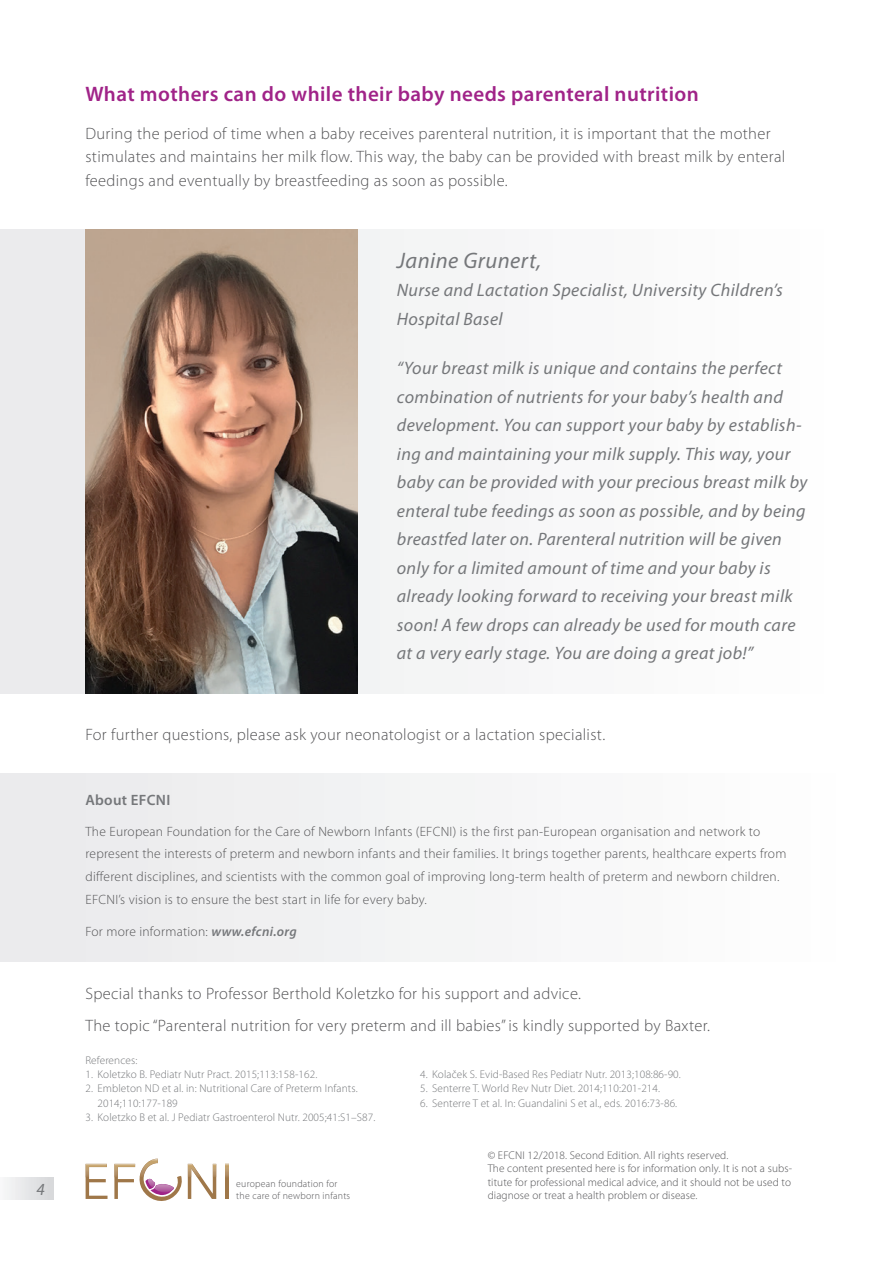
<style>
.page{position:relative;width:893px;height:1263px;background:#fff}
.page>*{position:absolute;margin:0;border:0;box-sizing:border-box;transform-origin:0 0}
.t1{font:italic 22.5px "Myriad Pro";letter-spacing:.02em;color:#75777a}
.t2{font:600 21px "Myriad Pro";letter-spacing:.02em;color:#a02388}
.t3{font:italic 18px/28.5px "Myriad Pro";letter-spacing:.02em;color:#75777a}
.t4{font:italic 17.1px "Myriad Pro";color:#75777a}
.t5{font:300 16.5px/23.2px "Myriad Pro";letter-spacing:.02em;color:#535355}
.t6{font:600 15px "Myriad Pro";letter-spacing:.02em;color:#75777a}
.t7{font:300 13.5px/22.8px "Myriad Pro";letter-spacing:.02em;color:#535355}
.t8{font:300 11.25px/14.2px "Myriad Pro";letter-spacing:.01em;color:#75777a}
.t9{font:300 11.25px/13.5px "Myriad Pro";letter-spacing:.01em;color:#535355}
.t10{font:300 10.05px/12.1px "Myriad Pro";letter-spacing:.025em;color:#535355}
.s1{font-weight:600;font-style:italic;color:#75777a}
</style>
<div class="page">
<div style="left:0;top:774px;width:893px;height:187px;background:#f4f5f5"></div>
<svg style="left:86px;top:1177px;width:22px;height:22px"></svg>
<img style="left:86px;top:1164px;width:21px;height:13px">
<svg style="left:114px;top:1158px;width:102px;height:43px"></svg>
<hr style="left:226px;top:1164px;width:3px;height:35px;background:#9f7749">
<img style="left:188px;top:1164px;width:28px;height:13px">
<svg style="left:226px;top:1164px;width:3px;height:13px"></svg>
<div style="left:0;top:1177px;width:54px;height:22px;background:linear-gradient(to right,#f8f8f9,#d6d7d9)"></div>
<div style="left:0;top:230px;width:893px;height:463px;background:linear-gradient(to bottom,#f7f7f8,#f7f7f8)"></div>
<img style="left:85px;top:230px;width:272px;height:463px">
<p class="t4" style="left:36px;top:1178px;width:10px">4</p>
<p class="t2" style="left:85px;top:81px;width:615px">What mothers can do while their baby needs parenteral nutrition</p>
<p class="t5" style="left:85px;top:122px;width:701px">During the period of time when a baby receives parenteral nutrition, it is important that the mother stimulates and maintains her milk flow. This way, the baby can be provided with breast milk by enteral feedings and eventually by breastfeeding as soon as possible.</p>
<p class="t1" style="left:397px;top:246px;width:146px">Janine Grunert,</p>
<p class="t3" style="left:397px;top:276px;width:387px">Nurse and Lactation Specialist, University Children’s<br>Hospital Basel</p>
<p class="t3" style="left:397px;top:354px;width:412px">“Your breast milk is unique and contains the perfect combination of nutrients for your baby’s health and development. You can support your baby by establish&shy;ing and maintaining your milk supply. This way, your baby can be provided with your precious breast milk by enteral tube feedings as soon as possible, and by being breastfed later on. Parenteral nutrition will be given only for a limited amount of time and your baby is already looking forward to receiving your breast milk soon! A few drops can already be used for mouth care at a very early stage. You are doing a great job!”</p>
<p class="t5" style="left:85px;top:723px;width:521px">For further questions, please ask your neonatologist or a lactation specialist.</p>
<p class="t6" style="left:85px;top:790px;width:86px">About EFCNI</p>
<p class="t7" style="left:85px;top:820px;width:702px">The European Foundation for the Care of Newborn Infants (EFCNI) is the first pan-European organisation and network to represent the interests of preterm and newborn infants and their families. It brings together parents, healthcare experts from different disciplines, and scientists with the common goal of improving long-term health of preterm and newborn children.<br>EFCNI’s vision is to ensure the best start in life for every baby.</p>
<p class="t7" style="left:85px;top:920px;width:213px">For more information: <span class="s1">www.efcni.org</span></p>
<p class="t5" style="left:85px;top:977px;width:626px;line-height:31.8px">Special thanks to Professor Berthold Koletzko for his support and advice.<br>The topic “Parenteral nutrition for very preterm and ill babies” is kindly supported by Baxter.</p>
<p class="t8" style="left:85px;top:1053px;width:53px">References:</p>
<p class="t8" style="left:85px;top:1067px;width:233px">1. Koletzko B. Pediatr Nutr Pract. 2015;113:158-162.</p>
<p class="t8" style="left:97px;top:1081px;width:262px;text-indent:-12px">2. Embleton ND et al. in: Nutritional Care of Preterm Infants.<br>2014;110:177-189</p>
<p class="t8" style="left:85px;top:1110px;width:291px">3. Koletzko B et al. J Pediatr Gastroenterol Nutr. 2005;41:S1–S87.</p>
<p class="t10" style="left:236px;top:1177px;width:115px">european foundation for the care of newborn infants</p>
<p class="t8" style="left:420px;top:1067px;width:262px">4. Kolaček S. Evid-Based Res Pediatr Nutr. 2013;108:86-90.</p>
<p class="t8" style="left:420px;top:1081px;width:242px">5. Senterre T. World Rev Nutr Diet. 2014;110:201-214.</p>
<p class="t8" style="left:420px;top:1096px;width:259px">6. Senterre T et al. In: Guandalini S et al., eds. 2016:73-86.</p>
<p class="t9" style="left:488px;top:1148px;width:306px">© EFCNI 12/2018. Second Edition. All rights reserved.<br>The content presented here is for information only. It is not a subs&shy;titute for professional medical advice, and it should not be used to diagnose or treat a health problem or disease.</p>
</div>
